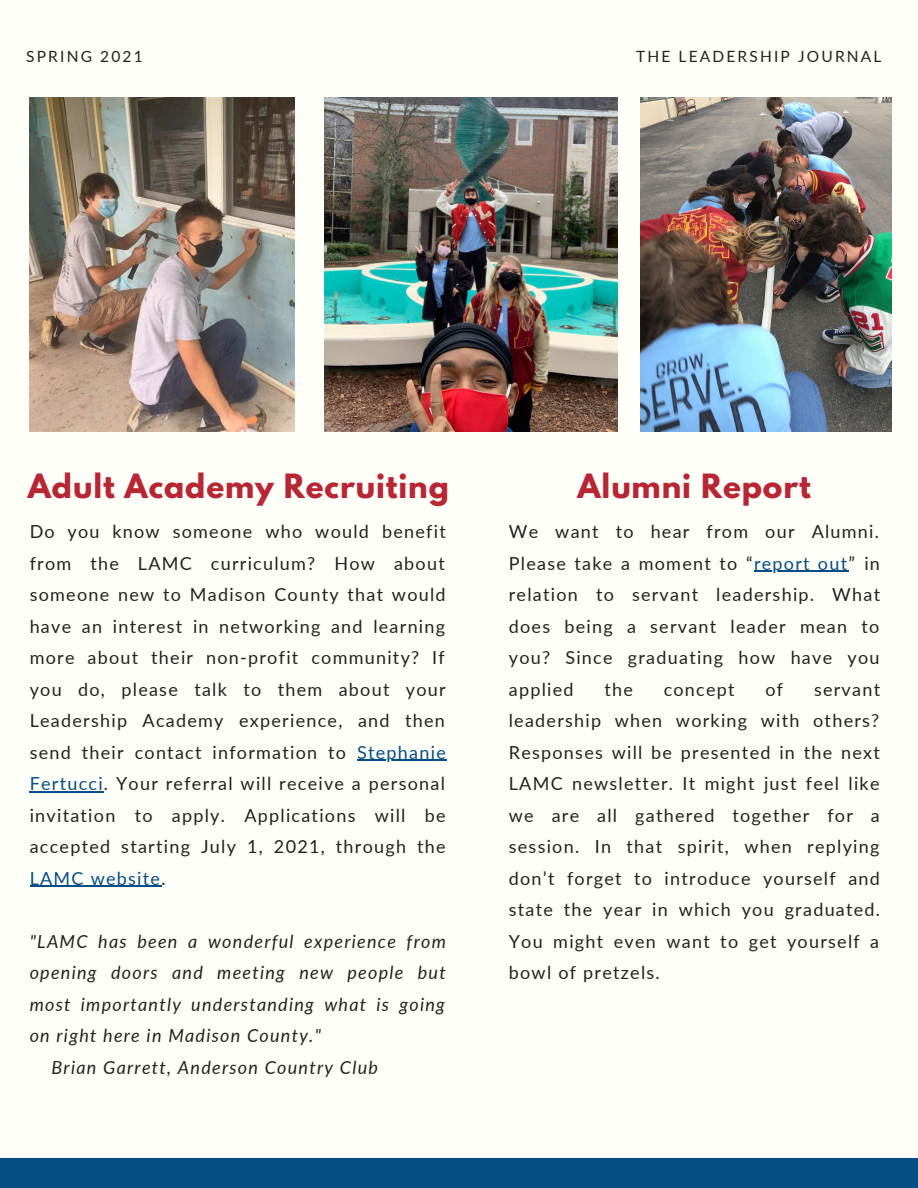
<style>
.page{position:relative;width:918px;height:1188px;background:#fffff9}
.page>*{position:absolute;margin:0;border:0;box-sizing:border-box;transform-origin:0 0}
.t1{font:700 29.55px "League Spartan";letter-spacing:.03em;color:#b82634}
.t2{font:18px/31.5px "Lato";letter-spacing:.07em;color:#222;text-align:justify}
.t3{font:italic 18px/31.5px "Lato";letter-spacing:.07em;color:#222;text-align:justify}
.t4{font:15.45px "Lato";letter-spacing:.14em;color:#222}
.s1{color:#054d85}
</style>
<div class="page">
<div style="left:0;top:1159px;width:918px;height:29px;background:#054d85"></div>
<img style="left:30px;top:97px;width:264px;height:334px">
<img style="left:325px;top:97px;width:292px;height:334px">
<img style="left:641px;top:97px;width:251px;height:334px">
<hr style="left:754px;top:571px;width:94px;height:1px;background:#054d85">
<hr style="left:357px;top:760px;width:90px;height:1px;background:#054d85">
<hr style="left:30px;top:791px;width:74px;height:1px;background:#054d85">
<hr style="left:30px;top:886px;width:131px;height:1px;background:#054d85">
<p class="t4" style="left:26px;top:47px;width:118px">SPRING 2021</p>
<p class="t4" style="left:636px;top:47px;width:247px">THE LEADERSHIP JOURNAL</p>
<p class="t1" style="left:28px;top:471px;width:423px">Adult Academy Recruiting</p>
<p class="t2" style="left:30px;top:515px;width:418px">Do you know someone who would benefit from the LAMC curriculum? How about someone new to Madison County that would have an interest in networking and learning more about their non-profit community? If you do, please talk to them about your Leadership Academy experience, and then send their contact information to <span class="s1">Stephanie Fertucci</span>. Your referral will receive a personal invitation to apply. Applications will be accepted starting July 1, 2021, through the <span class="s1">LAMC website</span>.</p>
<p class="t3" style="left:30px;top:925px;width:418px">"LAMC has been a wonderful experience from opening doors and meeting new people but most importantly understanding what is going on right here in Madison County."</p>
<p class="t3" style="left:52px;top:1051px;width:328px">Brian Garrett, Anderson Country Club</p>
<p class="t1" style="left:578px;top:471px;width:235px">Alumni Report</p>
<p class="t2" style="left:509px;top:515px;width:373px">We want to hear from our Alumni.<br>Please take a moment to “<span class="s1">report out</span>” in relation to servant leadership. What does being a servant leader mean to you? Since graduating how have you applied</p>
<p class="t2" style="left:604px;top:673px;width:30px">the</p>
<p class="t2" style="left:664px;top:673px;width:73px">concept</p>
<p class="t2" style="left:765px;top:673px;width:19px">of</p>
<p class="t2" style="left:509px;top:673px;width:373px;text-indent:305px">servant leadership when working with others?<br>Responses will be presented in the next LAMC newsletter. It might just feel like we are all gathered together for a session. In that spirit, when replying don’t forget to introduce yourself and state the year in which you graduated.<br>You might even want to get yourself a bowl of pretzels.</p>
</div>
